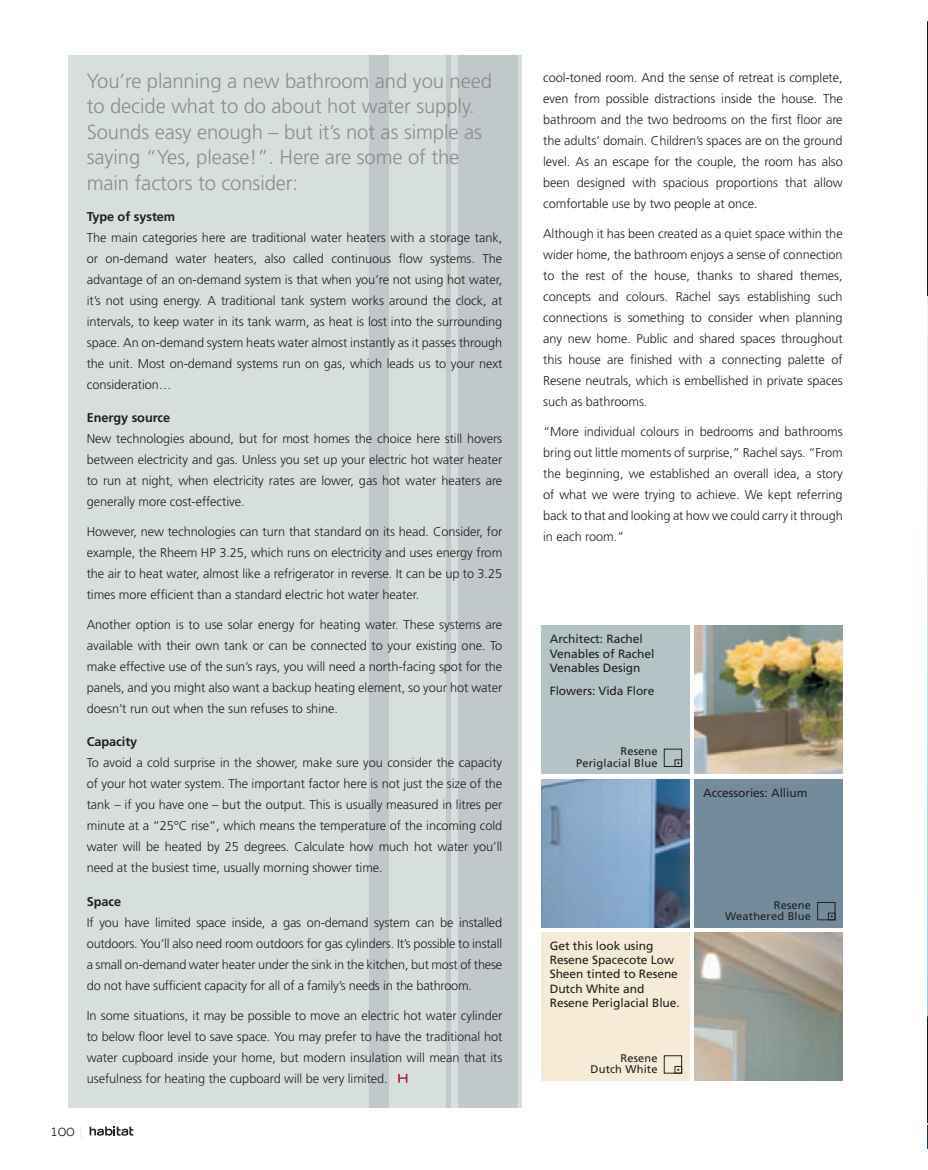
<style>
.page{position:relative;width:928px;height:1170px;background:#fff}
.page>*{position:absolute;margin:0;border:0;box-sizing:border-box;transform-origin:0 0}
.t1{font:300 20.25px/25.5px "Frutiger";letter-spacing:-.005em;color:#898e8b}
.t2{font:300 12.75px/21px "Frutiger";letter-spacing:-.005em;color:#231f20;text-align:justify}
.t3{font:700 12.75px "Frutiger";letter-spacing:-.005em;color:#231f20}
.t4{font:12px/14.2px "Frutiger";letter-spacing:-.005em;color:#231f20}
.t5{font:expanded 11.25px "Trade Gothic LH";color:#231f20}
.t6{font:11.1px/11.1px "Frutiger";letter-spacing:.015em;color:#231f20;text-align:right}
.s1{color:#dde2cd}
</style>
<div class="page">
<div style="left:68px;top:55px;width:453px;height:1052px;background:#d7dfde"></div>
<div style="left:369px;top:55px;width:19px;height:1052px;background:#c1c8c9"></div>
<div style="left:458px;top:55px;width:59px;height:1052px;background:#c1c8c9"></div>
<div style="left:445px;top:55px;width:5px;height:1052px;background:#c1c8c9"></div>
<svg style="left:398px;top:1074px;width:9px;height:8px"></svg>
<img style="left:694px;top:932px;width:148px;height:148px">
<img style="left:541px;top:779px;width:148px;height:148px">
<img style="left:694px;top:626px;width:148px;height:148px">
<div style="left:694px;top:779px;width:148px;height:148px;background:#738c9b"></div>
<div style="left:817px;top:902px;width:18px;height:18px;border:1px solid #231f20"></div>
<div style="left:828px;top:913px;width:7px;height:7px;border:1px solid #231f20"></div>
<div style="left:541px;top:626px;width:148px;height:148px;background:#b4c3c5"></div>
<div style="left:664px;top:749px;width:17px;height:18px;border:1px solid #231f20"></div>
<div style="left:674px;top:759px;width:7px;height:8px;border:1px solid #231f20"></div>
<div style="left:541px;top:932px;width:148px;height:148px;background:#f5ebd6"></div>
<div style="left:664px;top:1055px;width:17px;height:18px;border:1px solid #231f20"></div>
<div style="left:674px;top:1066px;width:7px;height:7px;border:1px solid #231f20"></div>
<svg style="left:927px;top:21px;width:1px;height:1128px"></svg>
<svg style="left:90px;top:1126px;width:43px;height:9px"></svg>
<h1 class="t1" style="left:87px;top:69px;width:407px">You’re planning a new bathroom and you need to decide what to do about hot water supply.<br>Sounds easy enough – but it’s not as simple as saying “Yes, please!”. Here are some of the main factors to consider:</h1>
<p class="t3" style="left:87px;top:211px;width:90px">Type of system</p>
<p class="t2" style="left:87px;top:228px;width:417px">The main categories here are traditional water heaters with a storage tank, or on-demand water heaters, also called continuous flow systems. The advantage of an on-demand system is that when you’re not using hot water, it’s not using energy. A traditional tank system works around the clock, at intervals, to keep water in its tank warm, as heat is lost into the surrounding space. An on-demand system heats water almost instantly as it passes through the unit. Most on-demand systems run on gas, which leads us to your next consideration…</p>
<p class="t3" style="left:87px;top:413px;width:85px">Energy source</p>
<p class="t2" style="left:87px;top:429px;width:417px">New technologies abound, but for most homes the choice here still hovers between electricity and gas. Unless you set up your electric hot water heater to run at night, when electricity rates are lower, gas hot water heaters are generally more cost-effective.</p>
<p class="t2" style="left:87px;top:522px;width:417px">However, new technologies can turn that standard on its head. Consider, for example, the Rheem HP 3.25, which runs on electricity and uses energy from the air to heat water, almost like a refrigerator in reverse. It can be up to 3.25 times more efficient than a standard electric hot water heater.</p>
<p class="t2" style="left:87px;top:614px;width:417px">Another option is to use solar energy for heating water. These systems are available with their own tank or can be connected to your existing one. To make effective use of the sun’s rays, you will need a north-facing spot for the panels, and you might also want a backup heating element, so your hot water doesn’t run out when the sun refuses to shine.</p>
<p class="t3" style="left:87px;top:737px;width:52px">Capacity</p>
<p class="t2" style="left:87px;top:753px;width:417px">To avoid a cold surprise in the shower, make sure you consider the capacity of your hot water system. The important factor here is not just the size of the tank – if you have one – but the output. This is usually measured in litres per minute at a “25°C rise”, which means the temperature of the incoming cold water will be heated by 25 degrees. Calculate how much hot water you’ll need at the busiest time, usually morning shower time.</p>
<p class="t3" style="left:87px;top:896px;width:36px">Space</p>
<p class="t2" style="left:87px;top:913px;width:417px">If you have limited space inside, a gas on-demand system can be installed outdoors. You’ll also need room outdoors for gas cylinders. It’s possible to install a small on-demand water heater under the sink in the kitchen, but most of these do not have sufficient capacity for all of a family’s needs in the bathroom.</p>
<p class="t2" style="left:87px;top:1005px;width:417px">In some situations, it may be possible to move an electric hot water cylinder to below floor level to save space. You may prefer to have the traditional hot water cupboard inside your home, but modern insulation will mean that its usefulness for heating the cupboard will be very limited.</p>
<p class="t5" style="left:50px;top:1127px;width:34px">100 <span class="s1">|</span></p>
<p class="t2" style="left:543px;top:68px;width:301px">cool-toned room. And the sense of retreat is complete, even from possible distractions inside the house. The bathroom and the two bedrooms on the first floor are the adults’ domain. Children’s spaces are on the ground level. As an escape for the couple, the room has also been designed with spacious proportions that allow comfortable use by two people at once.</p>
<p class="t2" style="left:543px;top:224px;width:301px">Although it has been created as a quiet space within the wider home, the bathroom enjoys a sense of connection to the rest of the house, thanks to shared themes, concepts and colours. Rachel says establishing such connections is something to consider when planning any new home. Public and shared spaces throughout this house are finished with a connecting palette of Resene neutrals, which is embellished in private spaces such as bathrooms.</p>
<p class="t2" style="left:543px;top:421px;width:301px">“More individual colours in bedrooms and bathrooms bring out little moments of surprise,” Rachel says. “From the beginning, we established an overall idea, a story of what we were trying to achieve. We kept referring back to that and looking at how we could carry it through in each room.”</p>
<p class="t4" style="left:549px;top:633px;width:106px">Architect: Rachel<br>Venables of Rachel<br>Venables Design</p>
<p class="t4" style="left:549px;top:684px;width:106px">Flowers: Vida Flore</p>
<p class="t6" style="left:576px;top:747px;width:83px">Resene<br>Periglacial Blue</p>
<p class="t4" style="left:703px;top:786px;width:106px">Accessories: Allium</p>
<p class="t4" style="left:549px;top:939px;width:132px">Get this look using<br>Resene Spacecote Low<br>Sheen tinted to Resene<br>Dutch White and<br>Resene Periglacial Blue.</p>
<p class="t6" style="left:590px;top:1053px;width:69px">Resene<br>Dutch White</p>
<p class="t6" style="left:725px;top:900px;width:87px">Resene<br>Weathered Blue</p>
</div>
